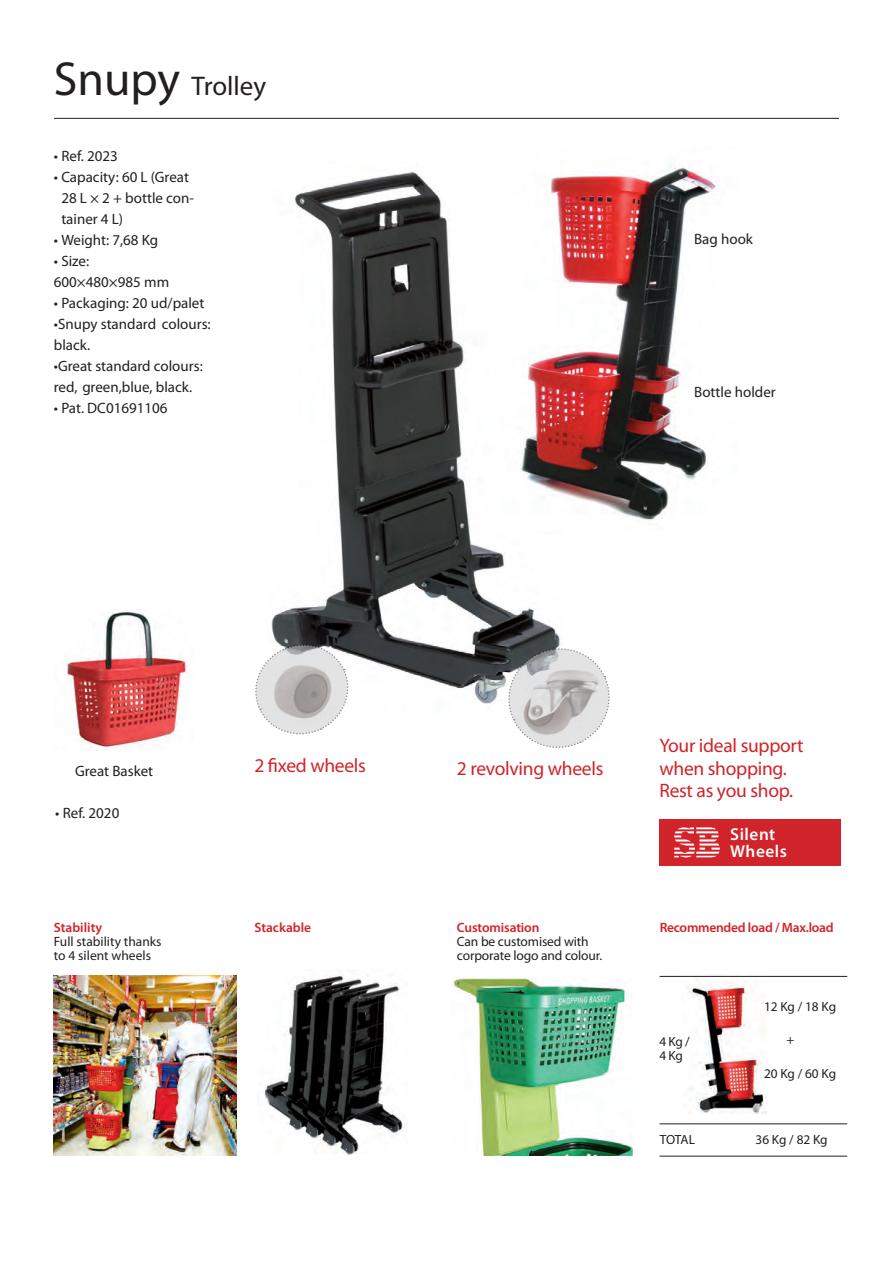
<style>
.page{position:relative;width:893px;height:1263px;background:#fff}
.page>*{position:absolute;margin:0;border:0;box-sizing:border-box;transform-origin:0 0}
.t1{font:27px "Myriad Pro";color:#231f20}
.t2{font:19.5px "Myriad Pro";letter-spacing:-.015em;color:#d1232a}
.t3{font:600 17.25px "Myriad Pro";letter-spacing:.03em;color:#fff}
.t4{font:15px/21px "Myriad Pro";color:#231f20}
.t5{font:13.5px "Myriad Pro";letter-spacing:-.01em;color:#231f20}
.t6{font:600 13.5px "Myriad Pro";letter-spacing:-.01em;color:#d1232a}
.t7{font:13.2px "Myriad Pro";color:#231f20}
.s1{font-size:48px}
</style>
<div class="page">
<img style="left:54px;top:975px;width:183px;height:181px">
<img style="left:257px;top:974px;width:149px;height:181px">
<img style="left:453px;top:978px;width:180px;height:178px">
<img style="left:271px;top:171px;width:290px;height:533px">
<svg style="left:255px;top:639px;width:99px;height:96px"></svg>
<svg style="left:502px;top:642px;width:108px;height:106px"></svg>
<img style="left:681px;top:975px;width:85px;height:139px">
<hr style="left:659px;top:1123px;width:188px;height:1px;background:#231f20">
<hr style="left:659px;top:976px;width:188px;height:1px;background:#231f20">
<hr style="left:659px;top:1156px;width:188px;height:1px;background:#231f20">
<hr style="left:54px;top:118px;width:785px;height:1px;background:#231f20">
<div style="left:659px;top:819px;width:181px;height:47px;background:#d1232a"></div>
<svg style="left:674px;top:827px;width:46px;height:30px"></svg>
<img style="left:493px;top:165px;width:223px;height:365px">
<img style="left:65px;top:609px;width:122px;height:140px">
<p class="t1" style="left:54px;top:70px;width:214px"><span class="s1">Snupy</span> Trolley</p>
<p class="t4" style="left:54px;top:145px;width:66px">• Ref. 2023</p>
<p class="t4" style="left:61px;top:166px;width:134px;text-indent:-8px">• Capacity: 60 L (Great<br>28 L × 2 + bottle con&shy;tainer 4 L)</p>
<p class="t4" style="left:54px;top:229px;width:106px">• Weight: 7,68 Kg</p>
<p class="t4" style="left:54px;top:250px;width:117px">• Size:<br>600×480×985 mm</p>
<p class="t4" style="left:54px;top:292px;width:152px">• Packaging: 20 ud/palet</p>
<p class="t4" style="left:54px;top:313px;width:158px">•Snupy standard colours: black.</p>
<p class="t4" style="left:54px;top:355px;width:150px">•Great standard colours:</p>
<p class="t4" style="left:54px;top:376px;width:140px">red, green,blue, black.</p>
<p class="t4" style="left:54px;top:397px;width:115px">• Pat. DC01691106</p>
<p class="t4" style="left:694px;top:228px;width:60px">Bag hook</p>
<p class="t4" style="left:694px;top:381px;width:83px">Bottle holder</p>
<p class="t4" style="left:75px;top:760px;width:80px">Great Basket</p>
<p class="t4" style="left:55px;top:802px;width:66px">• Ref. 2020</p>
<p class="t2" style="left:254px;top:753px;width:113px">2 fixed wheels</p>
<p class="t2" style="left:457px;top:756px;width:148px">2 revolving wheels</p>
<p class="t6" style="left:54px;top:918px;width:50px">Stability</p>
<p class="t6" style="left:254px;top:918px;width:58px">Stackable</p>
<p class="t5" style="left:54px;top:933px;width:109px">Full stability thanks</p>
<p class="t5" style="left:54px;top:947px;width:99px">to 4 silent wheels</p>
<p class="t6" style="left:457px;top:918px;width:84px">Customisation</p>
<p class="t5" style="left:457px;top:933px;width:133px">Can be customised with</p>
<p class="t5" style="left:457px;top:947px;width:147px">corporate logo and colour.</p>
<p class="t2" style="left:659px;top:734px;width:146px">Your ideal support</p>
<p class="t2" style="left:659px;top:756px;width:129px">when shopping.</p>
<p class="t2" style="left:659px;top:779px;width:135px">Rest as you shop.</p>
<p class="t3" style="left:730px;top:823px;width:47px">Silent</p>
<p class="t3" style="left:730px;top:841px;width:58px">Wheels</p>
<p class="t6" style="left:660px;top:918px;width:175px">Recommended load / Max.load</p>
<p class="t7" style="left:659px;top:1034px;width:32px">4Kg/</p>
<p class="t7" style="left:659px;top:1048px;width:25px">4Kg</p>
<p class="t7" style="left:764px;top:999px;width:74px">12Kg/18Kg</p>
<p class="t7" style="left:786px;top:1032px;width:9px">+</p>
<p class="t7" style="left:764px;top:1065px;width:74px">20Kg/60Kg</p>
<p class="t7" style="left:660px;top:1132px;width:37px">TOTAL</p>
<p class="t7" style="left:755px;top:1132px;width:74px">36Kg/82Kg</p>
</div>
